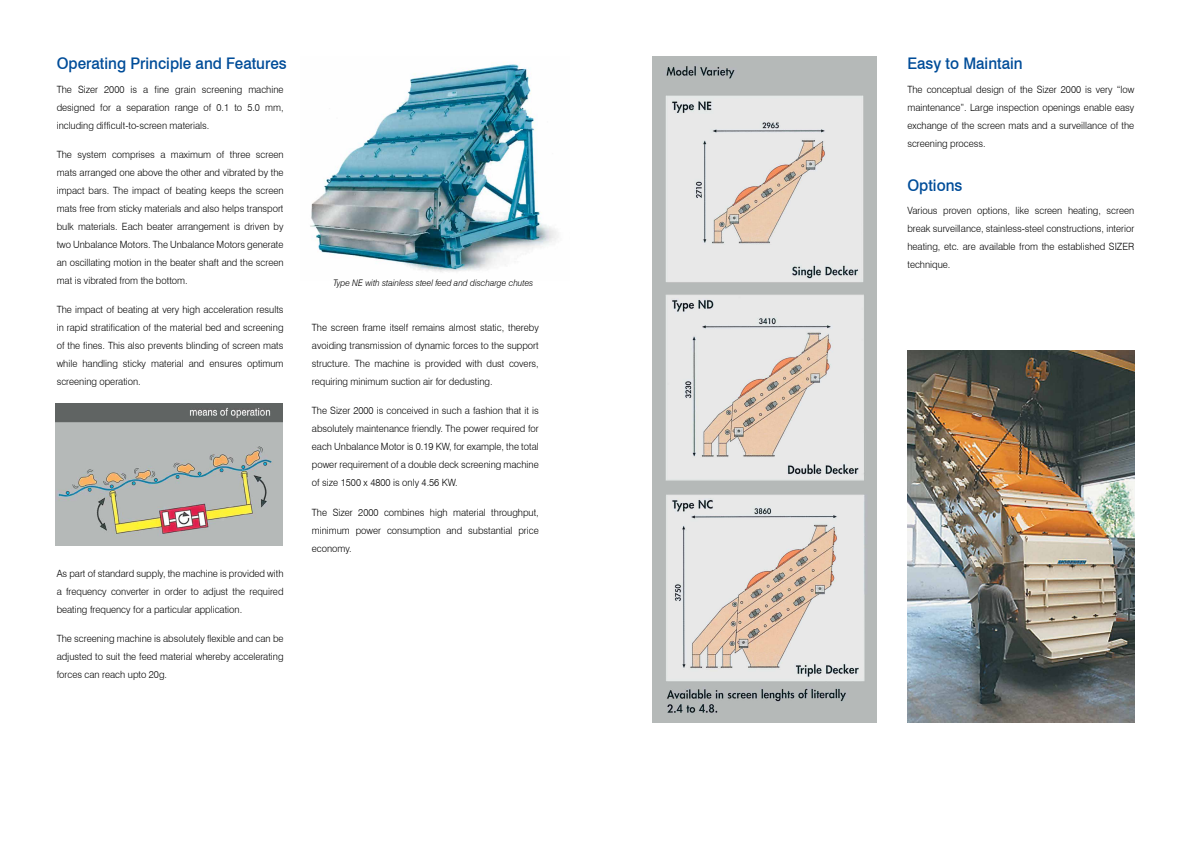
<style>
.page{position:relative;width:1191px;height:842px;background:#fff}
.page>*{position:absolute;margin:0;border:0;box-sizing:border-box;transform-origin:0 0}
.t1{font:500 16px "Swiss 721 BT";color:#004d99;scale:.95 1}
.t2{font:300 10px/18px "Swiss 721 BT";color:#000;text-align:justify;scale:.95 1}
.t3{font:italic 300 9px "Swiss 721 BT";color:#000;scale:.95 1}
</style>
<div class="page">
<img style="left:310px;top:62px;width:248px;height:210px">
<img style="left:55px;top:404px;width:228px;height:142px">
<img style="left:652px;top:57px;width:225px;height:665px">
<img style="left:907px;top:350px;width:227px;height:372px">
<h1 class="t1" style="left:57px;top:53px;width:244px">Operating Principle and Features</h1>
<p class="t2" style="left:57px;top:80px;width:240px">The Sizer 2000 is a fine grain screening machine designed for a separation range of 0.1 to 5.0 mm, including difficult-to-screen materials.</p>
<p class="t2" style="left:57px;top:145px;width:240px">The system comprises a maximum of three screen mats arranged one above the other and vibrated by the impact bars. The impact of beating keeps the screen mats free from sticky materials and also helps transport bulk materials. Each beater arrangement is driven by two Unbalance Motors. The Unbalance Motors generate an oscillating motion in the beater shaft and the screen mat is vibrated from the bottom.</p>
<p class="t2" style="left:57px;top:301px;width:240px">The impact of beating at very high acceleration results in rapid stratification of the material bed and screening of the fines. This also prevents blinding of screen mats while handling sticky material and ensures optimum screening operation.</p>
<p class="t2" style="left:57px;top:564px;width:240px">As part of standard supply, the machine is provided with a frequency converter in order to adjust the required beating frequency for a particular application.</p>
<p class="t2" style="left:57px;top:629px;width:240px">The screening machine is absolutely flexible and can be adjusted to suit the feed material whereby accelerating forces can reach upto 20g.</p>
<p class="t3" style="left:333px;top:278px;width:212px">Type NE with stainless steel feed and discharge chutes</p>
<p class="t2" style="left:312px;top:318px;width:240px">The screen frame itself remains almost static, thereby avoiding transmission of dynamic forces to the support structure. The machine is provided with dust covers, requiring minimum suction air for dedusting.</p>
<p class="t2" style="left:312px;top:402px;width:240px">The Sizer 2000 is conceived in such a fashion that it is absolutely maintenance friendly. The power required for each Unbalance Motor is 0.19 KW, for example, the total power requirement of a double deck screening machine of size 1500 x 4800 is only 4.56 KW.</p>
<p class="t2" style="left:312px;top:503px;width:240px">The Sizer 2000 combines high material throughput, minimum power consumption and substantial price economy.</p>
<h1 class="t1" style="left:907px;top:54px;width:123px">Easy to Maintain</h1>
<p class="t2" style="left:907px;top:80px;width:240px">The conceptual design of the Sizer 2000 is very “low maintenance”. Large inspection openings enable easy exchange of the screen mats and a surveillance of the screening process.</p>
<h1 class="t1" style="left:907px;top:175px;width:59px">Options</h1>
<p class="t2" style="left:907px;top:202px;width:240px">Various proven options, like screen heating, screen break surveillance, stainless-steel constructions, interior heating, etc. are available from the established SIZER technique.</p>
</div>
